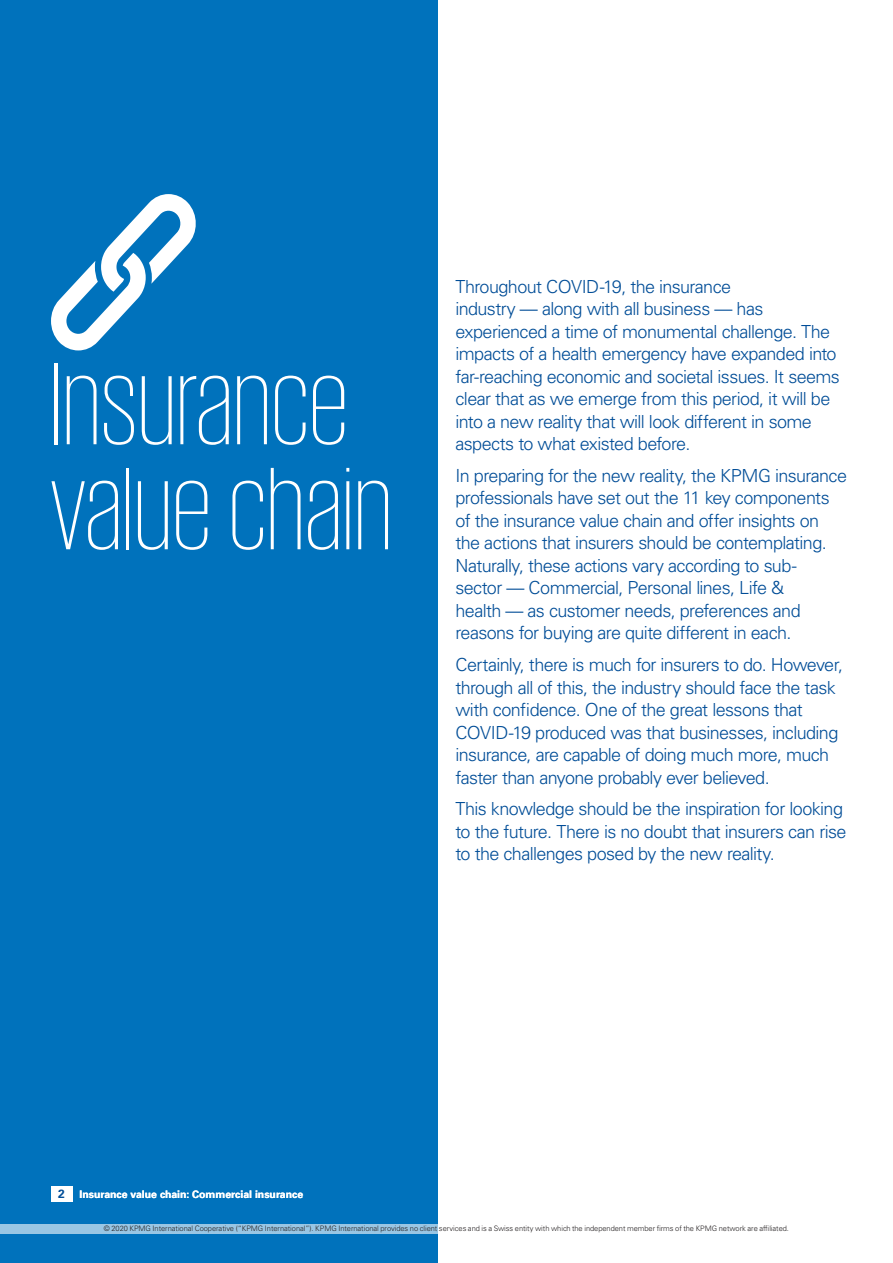
<style>
.page{position:relative;width:893px;height:1263px;background:#fff}
.page>*{position:absolute;margin:0;border:0;box-sizing:border-box;transform-origin:0 0}
.t1{font:200 120px/105px "KPMG";letter-spacing:.01em;color:#fff}
.t2{font:300 18px/22.5px "Univers LT Std";letter-spacing:-.035em;color:#014d97}
.t3{font:700 10.5px "Univers LT Std";color:#fff}
.t4{font:300 7.5px "Univers LT Std";letter-spacing:-.005em;color:#231f20}
.s1{font-size:12px;color:#014d97}
</style>
<div class="page">
<div style="left:0;top:0;width:437px;height:1263px;background:#0072bc"></div>
<svg style="left:51px;top:194px;width:145px;height:156px"></svg>
<div style="left:51px;top:1186px;width:21px;height:15px;background:#fff"></div>
<div style="left:1px;top:1224px;width:437px;height:9px;background:#99c6e4"></div>
<h1 class="t1" style="left:51px;top:349px;width:342px">Insurance value chain</h1>
<p class="t2" style="left:455px;top:275px;width:386px">Throughout COVID-19, the insurance<br>industry — along with all business — has experienced a time of monumental challenge. The impacts of a health emergency have expanded into far-reaching economic and societal issues. It seems clear that as we emerge from this period, it will be into a new reality that will look different in some aspects to what existed before.</p>
<p class="t2" style="left:455px;top:464px;width:393px">In preparing for the new reality, the KPMG insurance professionals have set out the 11 key components of the insurance value chain and offer insights on the actions that insurers should be contemplating.<br>Naturally, these actions vary according to sub&shy;sector — Commercial, Personal lines, Life &amp;<br>health — as customer needs, preferences and reasons for buying are quite different in each.</p>
<p class="t2" style="left:455px;top:653px;width:389px">Certainly, there is much for insurers to do. However, through all of this, the industry should face the task with confidence. One of the great lessons that COVID-19 produced was that businesses, including insurance, are capable of doing much more, much faster than anyone probably ever believed.</p>
<p class="t2" style="left:455px;top:798px;width:392px">This knowledge should be the inspiration for looking to the future. There is no doubt that insurers can rise to the challenges posed by the new reality.</p>
<p class="t3" style="left:58px;top:1188px;width:246px"><span class="s1">2</span> Insurance value chain: Commercial insurance</p>
<p class="t4" style="left:104px;top:1224px;width:687px">© 2020 KPMG International Cooperative (“KPMG International”). KPMG International provides no client services and is a Swiss entity with which the independent member firms of the KPMG network are affiliated.</p>
</div>
